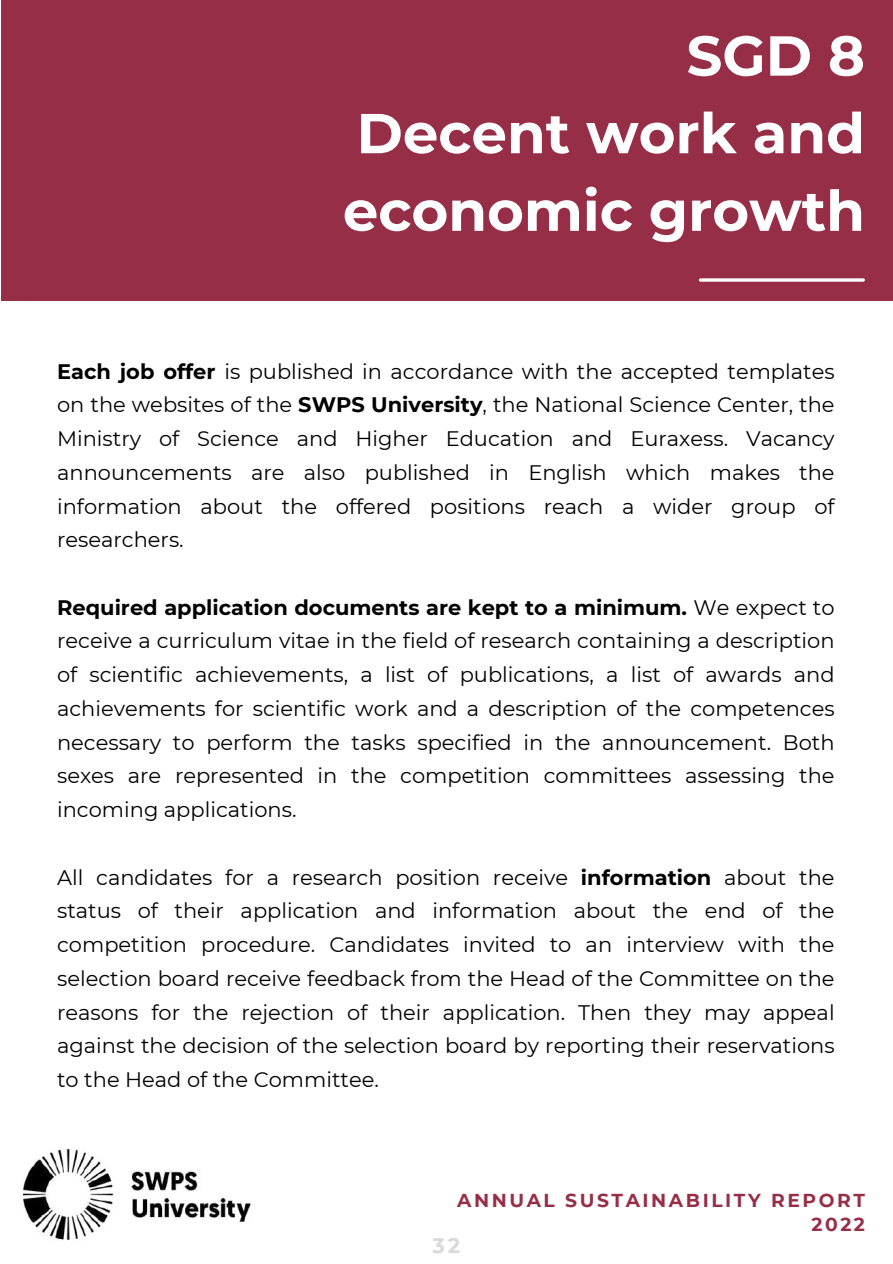
<style>
.page{position:relative;width:893px;height:1264px;background:#fff}
.page>*{position:absolute;margin:0;border:0;box-sizing:border-box;transform-origin:0 0}
.t1{font:700 56.1px/77.6px "Montserrat";color:#fff;text-align:justify}
.t2{font:21px/33.8px "Montserrat";color:#000;text-align:justify}
.t3{font:700 21px "Montserrat";color:#d9d9d9}
.t4{font:700 18.75px/24.8px "Montserrat";letter-spacing:.135em;color:#972e47;text-align:right}
.s1{font-weight:700}
</style>
<div class="page">
<div style="left:1px;top:0;width:891px;height:301px;background:#972e47"></div>
<svg style="left:700px;top:278px;width:163px;height:4px"></svg>
<img style="left:22px;top:1148px;width:229px;height:93px">
<h1 class="t1" style="left:343px;top:17px;width:523px;text-indent:343px">SGD 8<br>Decent work and economic growth</h1>
<p class="t2" style="left:57px;top:354px;width:779px"><span class="s1">Each job offer</span> is published in accordance with the accepted templates on the websites of the <span class="s1">SWPS University</span>, the National Science Center, the Ministry of Science and Higher Education and Euraxess. Vacancy announcements are also published in English which makes the information about the offered positions reach a wider group of researchers.</p>
<p class="t2" style="left:57px;top:590px;width:779px"><span class="s1">Required application documents are kept to a minimum.</span> We expect to receive a curriculum vitae in the field of research containing a description of scientific achievements, a list of publications, a list of awards and achievements for scientific work and a description of the competences necessary to perform the tasks specified in the announcement. Both sexes are represented in the competition committees assessing the incoming applications.</p>
<p class="t2" style="left:57px;top:860px;width:779px">All candidates for a research position receive <span class="s1">information</span> about the status of their application and information about the end of the competition procedure. Candidates invited to an interview with the selection board receive feedback from the Head of the Committee on the reasons for the rejection of their application. Then they may appeal against the decision of the selection board by reporting their reservations to the Head of the Committee.</p>
<p class="t4" style="left:457px;top:1187px;width:409px">ANNUAL SUSTAINABILITY REPORT<br>2022</p>
<p class="t3" style="left:432px;top:1232px;width:29px">32</p>
</div>
